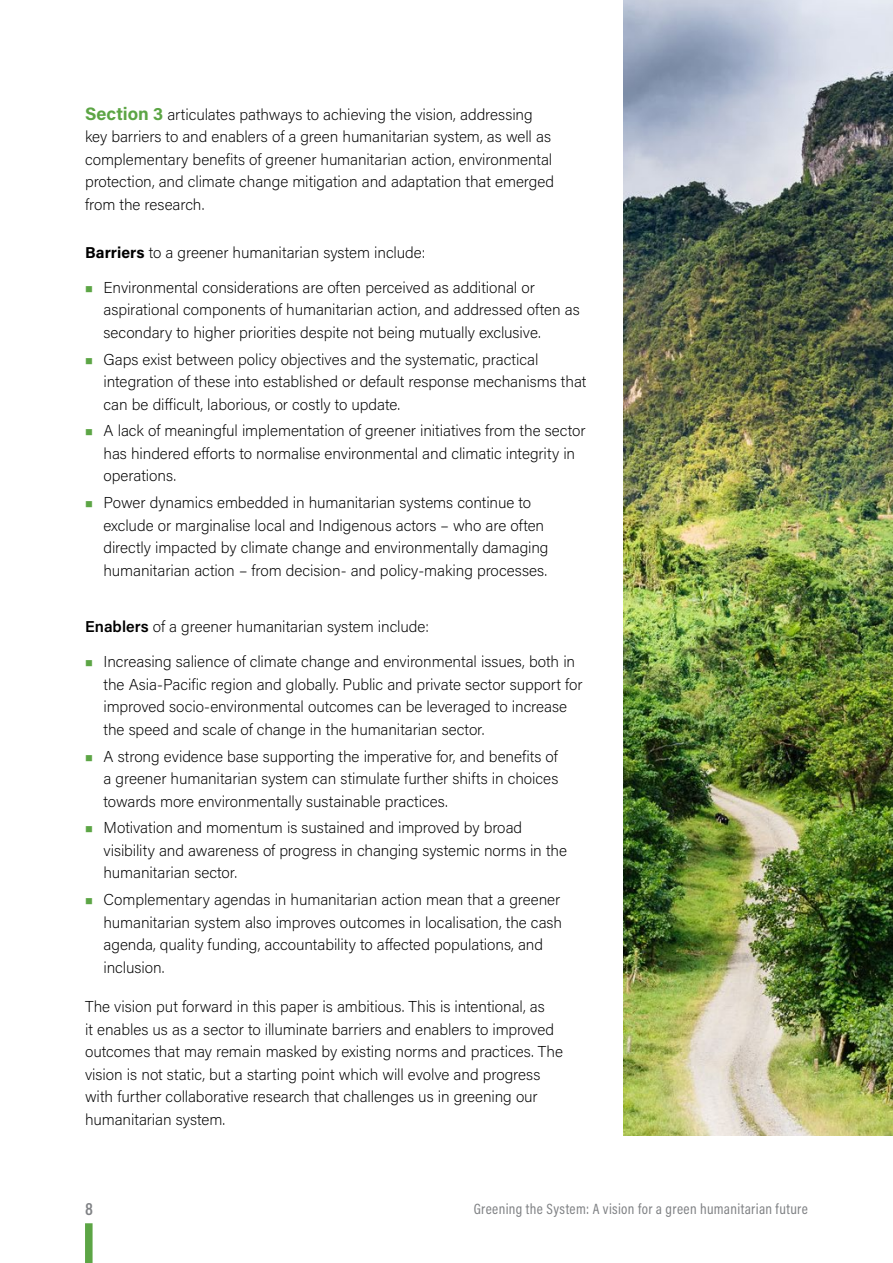
<style>
.page{position:relative;width:893px;height:1263px;background:#fff}
.page>*{position:absolute;margin:0;border:0;box-sizing:border-box;transform-origin:0 0}
.t1{font:600 18px "Acumin Pro Cond";color:#808285}
.t2{font:200 15.75px/22.5px "Acumin Pro";letter-spacing:-.005em;color:#000}
.t3{font:15px "Acumin Pro Cond";letter-spacing:.025em;color:#808285}
.s1{font-weight:700;font-size:18px;color:#5ca545}
.s2{font-weight:700}
.s3{font-weight:600}
</style>
<div class="page">
<div style="left:85px;top:1223px;width:8px;height:40px;background:#5ca545"></div>
<img style="left:624px;top:0;width:269px;height:1135px">
<p class="t2" style="left:85px;top:102px;width:471px"><span class="s1">Section 3</span> articulates pathways to achieving the vision, addressing key barriers to and enablers of a green humanitarian system, as well as complementary benefits of greener humanitarian action, environmental protection, and climate change mitigation and adaptation that emerged from the research.</p>
<p class="t2" style="left:85px;top:240px;width:342px"><span class="s2">Barriers</span> to a greener humanitarian system include:</p>
<p class="t2" style="left:104px;top:275px;width:478px">Environmental considerations are often perceived as additional or aspirational components of humanitarian action, and addressed often as secondary to higher priorities despite not being mutually exclusive.</p>
<p class="t2" style="left:104px;top:347px;width:484px">Gaps exist between policy objectives and the systematic, practical integration of these into established or default response mechanisms that can be difficult, laborious, or costly to update.</p>
<p class="t2" style="left:104px;top:419px;width:483px">A lack of meaningful implementation of greener initiatives from the sector has hindered efforts to normalise environmental and climatic integrity in operations.</p>
<p class="t2" style="left:104px;top:491px;width:446px">Power dynamics embedded in humanitarian systems continue to exclude or marginalise local and Indigenous actors – who are often directly impacted by climate change and environmentally damaging humanitarian action – from decision- and policy-making processes.</p>
<p class="t2" style="left:85px;top:615px;width:345px"><span class="s3">Enablers</span> of a greener humanitarian system include:</p>
<p class="t2" style="left:104px;top:650px;width:480px">Increasing salience of climate change and environmental issues, both in the Asia-Pacific region and globally. Public and private sector support for improved socio-environmental outcomes can be leveraged to increase the speed and scale of change in the humanitarian sector.</p>
<p class="t2" style="left:104px;top:744px;width:456px;text-align:justify">A strong evidence base supporting the imperative for, and benefits of a greener humanitarian system can stimulate further shifts in choices towards more environmentally sustainable practices.</p>
<p class="t2" style="left:104px;top:816px;width:465px">Motivation and momentum is sustained and improved by broad visibility and awareness of progress in changing systemic norms in the humanitarian sector.</p>
<p class="t2" style="left:104px;top:888px;width:460px">Complementary agendas in humanitarian action mean that a greener humanitarian system also improves outcomes in localisation, the cash agenda, quality funding, accountability to affected populations, and inclusion.</p>
<p class="t2" style="left:85px;top:995px;width:479px">The vision put forward in this paper is ambitious. This is intentional, as<br>it enables us as a sector to illuminate barriers and enablers to improved outcomes that may remain masked by existing norms and practices. The vision is not static, but a starting point which will evolve and progress with further collaborative research that challenges us in greening our humanitarian system.</p>
<p class="t1" style="left:85px;top:1197px;width:9px">8</p>
<p class="t3" style="left:474px;top:1199px;width:336px">Greening the System: A vision for a green humanitarian future</p>
</div>
